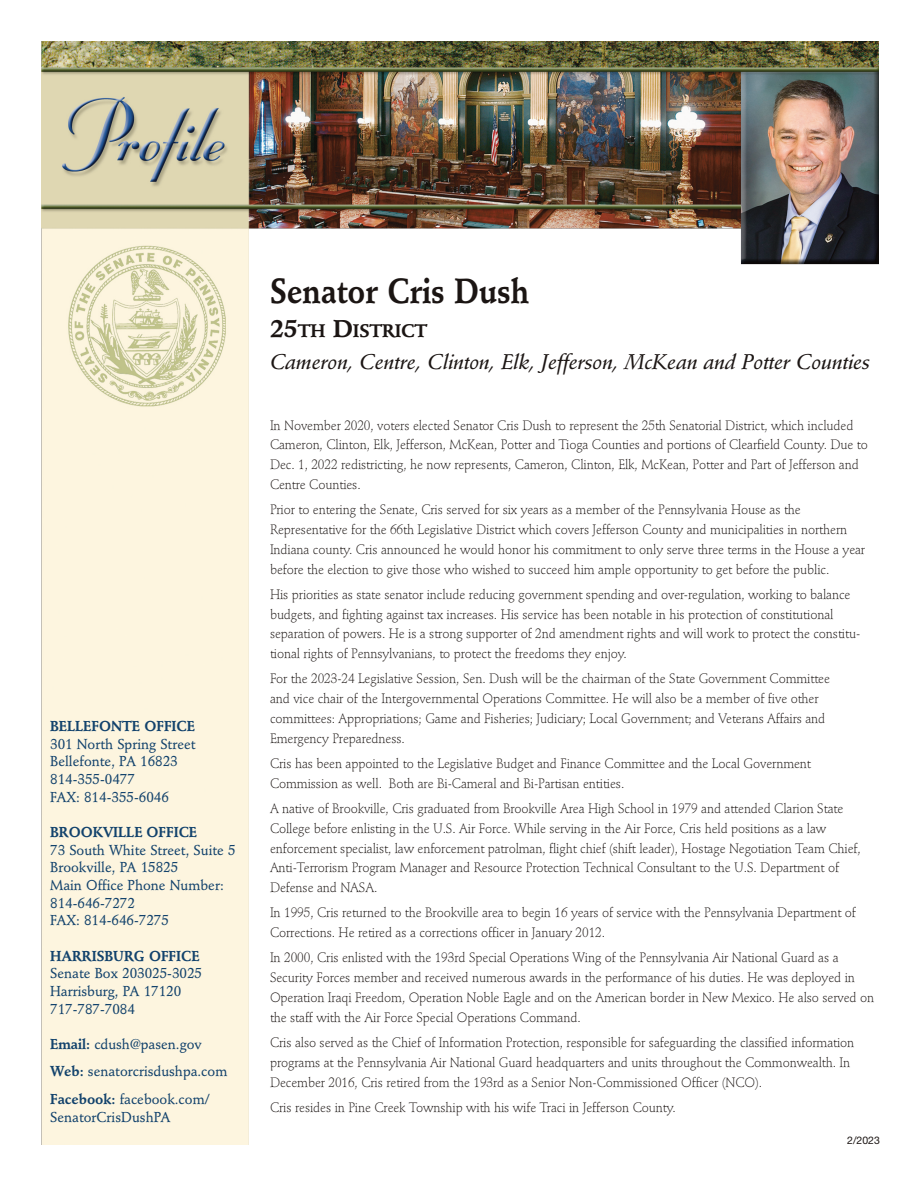
<style>
.page{position:relative;width:918px;height:1188px;background:#fff}
.page>*{position:absolute;margin:0;border:0;box-sizing:border-box;transform-origin:0 0}
.t1{font:700 34.5px "Stempel Schneidler Std";color:#1b1513;scale:.85 1}
.t2{font:21px "Stempel Schneidler Std Med It";letter-spacing:-.01em;color:#1b1513}
.t3{font:700 18px "Stempel Schneidler Std";letter-spacing:-.015em;color:#1b1513}
.t4{font:500 14.25px "Stempel Schneidler";color:#12426c;scale:.95 1}
.t5{font:700 14.25px "Stempel Schneidler";color:#12426c;scale:.95 1}
.t6{font:300 13.5px/19.8px "Stempel Schneidler";letter-spacing:-.01em;color:#1b1513;scale:.95 1}
.t7{font:10.5px "Helvetica Neue";color:#1b1513}
.s1{font-weight:700}
.s2{font-size:24px}
</style>
<div class="page">
<img style="left:41px;top:41px;width:837px;height:1104px">
<p class="t5" style="left:50px;top:720px;width:154px">BELLEFONTE OFFICE</p>
<p class="t4" style="left:50px;top:738px;width:155px">301 North Spring Street</p>
<p class="t4" style="left:50px;top:756px;width:136px">Bellefonte, PA 16823</p>
<p class="t4" style="left:50px;top:773px;width:91px">814-355-0477</p>
<p class="t4" style="left:50px;top:791px;width:127px">FAX: 814-355-6046</p>
<p class="t5" style="left:50px;top:826px;width:156px">BROOKVILLE OFFICE</p>
<p class="t4" style="left:50px;top:844px;width:197px">73 South White Street, Suite 5</p>
<p class="t4" style="left:50px;top:862px;width:136px">Brookville, PA 15825</p>
<p class="t4" style="left:50px;top:879px;width:184px">Main Office Phone Number:</p>
<p class="t4" style="left:50px;top:897px;width:91px">814-646-7272</p>
<p class="t4" style="left:50px;top:915px;width:127px">FAX: 814-646-7275</p>
<p class="t5" style="left:50px;top:950px;width:159px">HARRISBURG OFFICE</p>
<p class="t4" style="left:50px;top:968px;width:162px">Senate Box 203025-3025</p>
<p class="t4" style="left:50px;top:985px;width:140px">Harrisburg, PA 17120</p>
<p class="t4" style="left:50px;top:1003px;width:91px">717-787-7084</p>
<p class="t4" style="left:50px;top:1038px;width:161px"><span class="s1">Email:</span> cdush@pasen.gov</p>
<p class="t4" style="left:50px;top:1065px;width:188px"><span class="s1">Web:</span> senatorcrisdushpa.com</p>
<p class="t4" style="left:50px;top:1093px;width:170px"><span class="s1">Facebook:</span> facebook.com/</p>
<p class="t4" style="left:50px;top:1111px;width:128px">SenatorCrisDushPA</p>
<p class="t1" style="left:270px;top:271px;width:306px">Senator Cris Dush</p>
<p class="t3" style="left:270px;top:320px;width:159px"><span class="s2">25</span>TH <span class="s2">D</span>ISTRICT</p>
<p class="t2" style="left:270px;top:349px;width:602px">Cameron, Centre, Clinton, Elk, Jefferson, McKean and Potter Counties</p>
<p class="t6" style="left:270px;top:416px;width:631px">In November 2020, voters elected Senator Cris Dush to represent the 25th Senatorial District, which included Cameron, Clinton, Elk, Jefferson, McKean, Potter and Tioga Counties and portions of Clearfield County. Due to Dec. 1, 2022 redistricting, he now represents, Cameron, Clinton, Elk, McKean, Potter and Part of Jefferson and Centre Counties.</p>
<p class="t6" style="left:270px;top:501px;width:628px">Prior to entering the Senate, Cris served for six years as a member of the Pennsylvania House as the Representative for the 66th Legislative District which covers Jefferson County and municipalities in northern Indiana county. Cris announced he would honor his commitment to only serve three terms in the House a year before the election to give those who wished to succeed him ample opportunity to get before the public.</p>
<p class="t6" style="left:270px;top:586px;width:623px">His priorities as state senator include reducing government spending and over-regulation, working to balance budgets, and fighting against tax increases. His service has been notable in his protection of constitutional separation of powers. He is a strong supporter of 2nd amendment rights and will work to protect the constitu&shy;tional rights of Pennsylvanians, to protect the freedoms they enjoy.</p>
<p class="t6" style="left:270px;top:670px;width:591px">For the 2023-24 Legislative Session, Sen. Dush will be the chairman of the State Government Committee and vice chair of the Intergovernmental Operations Committee. He will also be a member of five other committees: Appropriations; Game and Fisheries; Judiciary; Local Government; and Veterans Affairs and Emergency Preparedness.</p>
<p class="t6" style="left:270px;top:755px;width:571px">Cris has been appointed to the Legislative Budget and Finance Committee and the Local Government<br>Commission as well. Both are Bi-Cameral and Bi-Partisan entities.</p>
<p class="t6" style="left:270px;top:800px;width:623px">A native of Brookville, Cris graduated from Brookville Area High School in 1979 and attended Clarion State College before enlisting in the U.S. Air Force. While serving in the Air Force, Cris held positions as a law enforcement specialist, law enforcement patrolman, flight chief (shift leader), Hostage Negotiation Team Chief, Anti-Terrorism Program Manager and Resource Protection Technical Consultant to the U.S. Department of Defense and NASA.</p>
<p class="t6" style="left:270px;top:904px;width:618px">In 1995, Cris returned to the Brookville area to begin 16 years of service with the Pennsylvania Department of<br>Corrections. He retired as a corrections officer in January 2012.</p>
<p class="t6" style="left:270px;top:949px;width:638px">In 2000, Cris enlisted with the 193rd Special Operations Wing of the Pennsylvania Air National Guard as a Security Forces member and received numerous awards in the performance of his duties. He was deployed in Operation Iraqi Freedom, Operation Noble Eagle and on the American border in New Mexico. He also served on the staff with the Air Force Special Operations Command.</p>
<p class="t6" style="left:270px;top:1034px;width:617px">Cris also served as the Chief of Information Protection, responsible for safeguarding the classified information programs at the Pennsylvania Air National Guard headquarters and units throughout the Commonwealth. In<br>December 2016, Cris retired from the 193rd as a Senior Non-Commissioned Officer (NCO).</p>
<p class="t6" style="left:270px;top:1099px;width:429px">Cris resides in Pine Creek Township with his wife Traci in Jefferson County.</p>
<p class="t7" style="left:847px;top:1136px;width:34px">2/2023</p>
</div>
